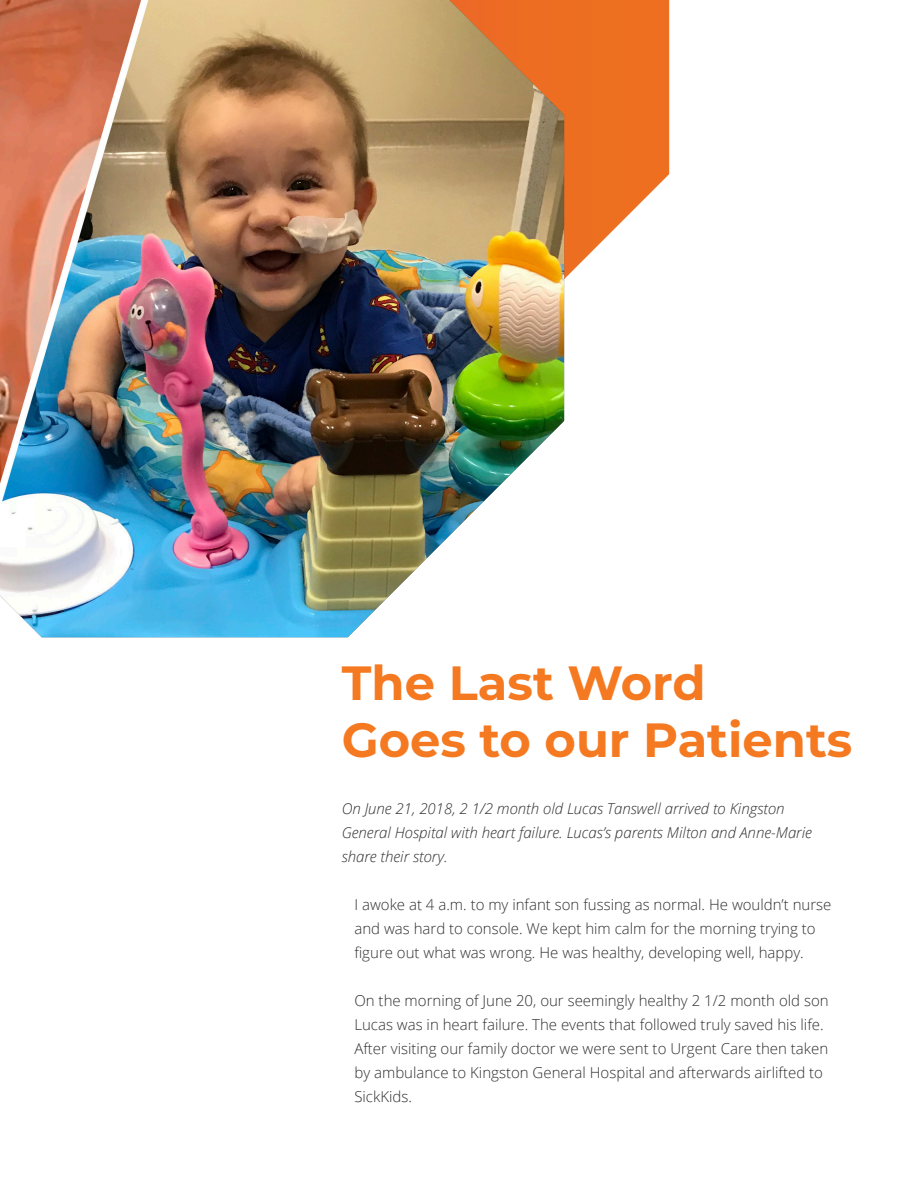
<style>
.page{position:relative;width:918px;height:1188px;background:#fff}
.page>*{position:absolute;margin:0;border:0;box-sizing:border-box;transform-origin:0 0}
.Headline{font:700 48px/57.6px "Montserrat";color:#f47921}
.body_text{font:300 15px/24px "Open Sans";color:#312f30}
.body_text-2{font:italic 300 15px/24px "Open Sans";color:#312f30}
</style>
<div class="page">
<svg style="left:564px;top:0;width:105px;height:319px"></svg>
<img style="left:0;top:0;width:564px;height:637px">
<p class="Headline" style="left:342px;top:651px;width:512px">The Last Word<br>Goes to our Patients</p>
<p class="body_text-2" style="left:342px;top:796px;width:472px">On June 21, 2018, 2 1/2 month old Lucas Tanswell arrived to Kingston<br>General Hospital with heart failure. Lucas’s parents Milton and Anne-Marie share their story.</p>
<p class="body_text" style="left:354px;top:892px;width:479px">I awoke at 4 a.m. to my infant son fussing as normal. He wouldn’t nurse and was hard to console. We kept him calm for the morning trying to figure out what was wrong. He was healthy, developing well, happy.</p>
<p class="body_text" style="left:354px;top:988px;width:476px">On the morning of June 20, our seemingly healthy 2 1/2 month old son<br>Lucas was in heart failure. The events that followed truly saved his life.</p>
<p class="body_text" style="left:354px;top:1036px;width:475px">After visiting our family doctor we were sent to Urgent Care then taken by ambulance to Kingston General Hospital and afterwards airlifted to<br>SickKids.</p>
</div>
